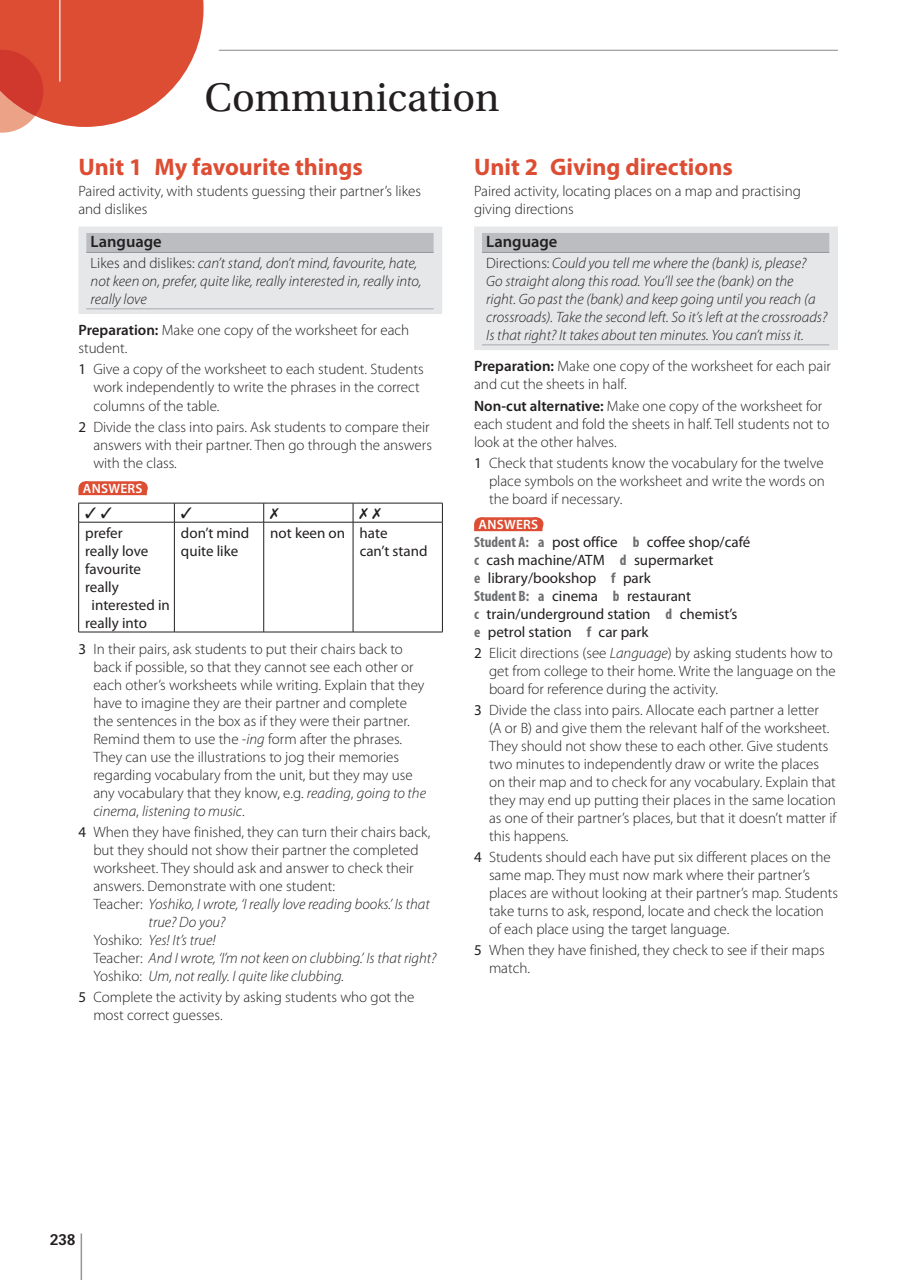
<style>
.page{position:relative;width:910px;height:1280px;background:#fff}
.page>*{position:absolute;margin:0;border:0;box-sizing:border-box;transform-origin:0 0}
.t1{font:42px "Utopia Std";color:#231f20}
.t2{font:700 24px "Myriad Pro";color:#dc4d33}
.t3{font:600 16.5px "Myriad Pro";color:#231f20}
.t4{font:300 15px/18px "Myriad Pro";color:#231f20}
.t5{font:italic 300 15px/18px "Myriad Pro";color:#231f20}
.t6{font:15px/18px "Myriad Pro";color:#231f20}
.t7{font:700 15px "Vectora LT Std";color:#231f20}
.t8{font:600 13.5px "Myriad Pro";letter-spacing:.02em;color:#fff}
.s1{font-style:normal}
.s2{font-weight:600}
.s3{font-weight:400}
.s4{font-style:italic}
.s5{font-weight:700;font-stretch:condensed;color:#6d6e70}
</style>
<div class="page">
<hr style="left:81px;top:1233px;width:1px;height:46px;background:#939598">
<div style="left:481px;top:517px;width:54px;height:14px;background:#dc4d33"></div>
<svg style="left:508px;top:517px;width:28px;height:7px"></svg>
<div style="left:474px;top:524px;width:68px;height:7px;background:#dc4d33"></div>
<div style="left:475px;top:227px;width:362px;height:122px;background:#e6e7e8"></div>
<hr style="left:474px;top:226px;width:363px;height:2px;background:#e6e7e8">
<hr style="left:474px;top:228px;width:1px;height:120px;background:#e6e7e8">
<hr style="left:474px;top:348px;width:363px;height:2px;background:#e6e7e8">
<div style="left:482px;top:233px;width:347px;height:19px;background:#bbbdc0"></div>
<hr style="left:482px;top:252px;width:347px;height:1px;background:#939598">
<hr style="left:482px;top:344px;width:347px;height:1px;background:#a7a9ac">
<div style="left:85px;top:481px;width:55px;height:14px;background:#dc4d33"></div>
<svg style="left:113px;top:481px;width:28px;height:7px"></svg>
<div style="left:78px;top:488px;width:69px;height:7px;background:#dc4d33"></div>
<div style="left:79px;top:227px;width:362px;height:86px;background:#e6e7e8"></div>
<hr style="left:78px;top:226px;width:364px;height:2px;background:#e6e7e8">
<hr style="left:78px;top:228px;width:2px;height:84px;background:#e6e7e8">
<hr style="left:440px;top:228px;width:2px;height:84px;background:#e6e7e8">
<hr style="left:78px;top:312px;width:364px;height:2px;background:#e6e7e8">
<div style="left:86px;top:233px;width:347px;height:19px;background:#bbbdc0"></div>
<hr style="left:86px;top:252px;width:347px;height:1px;background:#939598">
<hr style="left:86px;top:308px;width:347px;height:1px;background:#a7a9ac">
<hr style="left:78px;top:503px;width:96px;height:1px;background:#231f20">
<svg style="left:78px;top:503px;width:1px;height:19px"></svg>
<hr style="left:174px;top:503px;width:90px;height:1px;background:#231f20">
<svg style="left:174px;top:503px;width:1px;height:19px"></svg>
<hr style="left:264px;top:503px;width:89px;height:1px;background:#231f20">
<svg style="left:263px;top:503px;width:1px;height:19px"></svg>
<hr style="left:353px;top:503px;width:89px;height:1px;background:#231f20">
<svg style="left:442px;top:503px;width:1px;height:19px"></svg>
<hr style="left:78px;top:522px;width:96px;height:1px;background:#231f20">
<hr style="left:78px;top:522px;width:1px;height:110px;background:#231f20">
<hr style="left:174px;top:522px;width:90px;height:1px;background:#231f20">
<hr style="left:174px;top:522px;width:1px;height:110px;background:#231f20">
<hr style="left:264px;top:522px;width:89px;height:1px;background:#231f20">
<hr style="left:263px;top:522px;width:1px;height:110px;background:#231f20">
<hr style="left:353px;top:522px;width:89px;height:1px;background:#231f20">
<hr style="left:353px;top:522px;width:1px;height:110px;background:#231f20">
<hr style="left:442px;top:522px;width:1px;height:110px;background:#231f20">
<hr style="left:78px;top:631px;width:96px;height:1px;background:#231f20">
<hr style="left:174px;top:631px;width:179px;height:1px;background:#231f20">
<hr style="left:353px;top:631px;width:89px;height:1px;background:#231f20">
<hr style="left:219px;top:50px;width:618px;height:1px;background:#939598">
<svg style="left:0;top:0;width:203px;height:133px"></svg>
<svg style="left:353px;top:503px;width:28px;height:19px"></svg>
<h1 class="t1" style="left:204px;top:81px;width:297px">Communication</h1>
<h2 class="t2" style="left:78px;top:158px;width:286px">Unit 1 My favourite things</h2>
<p class="t4" style="left:78px;top:184px;width:344px">Paired activity, with students guessing their partner’s likes and dislikes</p>
<p class="t3" style="left:91px;top:235px;width:73px">Language</p>
<p class="t5" style="left:91px;top:255px;width:332px"><span class="s1">Likes and dislikes:</span> can’t stand, don’t mind, favourite, hate, not keen on, prefer, quite like, really interested in, really into, really love</p>
<p class="t4" style="left:78px;top:323px;width:332px"><span class="s2">Preparation:</span> Make one copy of the worksheet for each student.</p>
<p class="t4" style="left:93px;top:362px;width:332px;text-indent:-15px"><span class="s3">1</span> Give a copy of the worksheet to each student. Students work independently to write the phrases in the correct columns of the table.</p>
<p class="t4" style="left:93px;top:419px;width:340px;text-indent:-15px"><span class="s3">2</span> Divide the class into pairs. Ask students to compare their answers with their partner. Then go through the answers with the class.</p>
<p class="t8" style="left:83px;top:483px;width:61px">ANSWERS</p>
<p class="t6" style="left:85px;top:525px;width:39px">prefer</p>
<p class="t6" style="left:85px;top:543px;width:65px">really love</p>
<p class="t6" style="left:85px;top:561px;width:57px">favourite</p>
<p class="t6" style="left:85px;top:579px;width:35px">really</p>
<p class="t6" style="left:92px;top:597px;width:80px">interested in</p>
<p class="t6" style="left:85px;top:615px;width:63px">really into</p>
<p class="t6" style="left:181px;top:525px;width:70px">don’t mind quite like</p>
<p class="t6" style="left:359px;top:525px;width:69px;text-indent:-89px">not keen on hate<br>can’t stand</p>
<p class="t4" style="left:93px;top:641px;width:334px;text-indent:-15px"><span class="s3">3</span> In their pairs, ask students to put their chairs back to back if possible, so that they cannot see each other or each other’s worksheets while writing. Explain that they have to imagine they are their partner and complete the sentences in the box as if they were their partner.<br>Remind them to use the <span class="s4">-ing</span> form after the phrases.<br>They can use the illustrations to jog their memories regarding vocabulary from the unit, but they may use any vocabulary that they know, e.g. <span class="s4">reading</span>, <span class="s4">going to the cinema</span>, <span class="s4">listening to music</span>.</p>
<p class="t4" style="left:78px;top:824px;width:353px"><span class="s3">4</span> When they have finished, they can turn their chairs back,</p>
<p class="t4" style="left:93px;top:842px;width:327px">but they should not show their partner the completed</p>
<p class="t4" style="left:93px;top:860px;width:322px">worksheet. They should ask and answer to check their</p>
<p class="t4" style="left:93px;top:878px;width:243px">answers. Demonstrate with one student:</p>
<p class="t5" style="left:93px;top:896px;width:338px"><span class="s1">Teacher:</span> Yoshiko, I wrote, ‘I really love reading books.’ Is that</p>
<p class="t5" style="left:149px;top:914px;width:78px">true? Do you?</p>
<p class="t5" style="left:93px;top:932px;width:124px"><span class="s1">Yoshiko:</span> Yes! It’s true!</p>
<p class="t5" style="left:93px;top:950px;width:344px"><span class="s1">Teacher:</span> And I wrote, ‘I’m not keen on clubbing.’ Is that right?</p>
<p class="t5" style="left:93px;top:968px;width:252px"><span class="s1">Yoshiko:</span> Um, not really. I quite like clubbing.</p>
<p class="t4" style="left:93px;top:989px;width:322px;text-indent:-15px"><span class="s3">5</span> Complete the activity by asking students who got the most correct guesses.</p>
<h2 class="t2" style="left:474px;top:158px;width:260px">Unit 2 Giving directions</h2>
<p class="t4" style="left:474px;top:184px;width:328px">Paired activity, locating places on a map and practising giving directions</p>
<p class="t3" style="left:486px;top:235px;width:73px">Language</p>
<p class="t5" style="left:486px;top:255px;width:342px"><span class="s1">Directions:</span> Could you tell me where the (bank) is, please?<br>Go straight along this road. You’ll see the (bank) on the<br>right. Go past the (bank) and keep going until you reach (a crossroads). Take the second left. So it’s left at the crossroads?<br>Is that right? It takes about ten minutes. You can’t miss it.</p>
<p class="t4" style="left:474px;top:359px;width:358px"><span class="s2">Preparation:</span> Make one copy of the worksheet for each pair and cut the sheets in half.</p>
<p class="t4" style="left:474px;top:398px;width:357px"><span class="s2">Non-cut alternative:</span> Make one copy of the worksheet for each student and fold the sheets in half. Tell students not to look at the other halves.</p>
<p class="t4" style="left:489px;top:455px;width:337px;text-align:justify;text-indent:-15px"><span class="s3">1</span> Check that students know the vocabulary for the twelve place symbols on the worksheet and write the words on the board if necessary.</p>
<p class="t8" style="left:478px;top:519px;width:61px">ANSWERS</p>
<p class="t6" style="left:474px;top:534px;width:278px"><span class="s5">Student A: a</span> post office <span class="s5">b</span> coffee shop/café <span class="s5">c</span> cash machine/ATM <span class="s5">d</span> supermarket<br><span class="s5">e</span> library/bookshop <span class="s5">f</span> park<br><span class="s5">Student B: a</span> cinema <span class="s5">b</span> restaurant<br><span class="s5">c</span> train/underground station <span class="s5">d</span> chemist’s<br><span class="s5">e</span> petrol station <span class="s5">f</span> car park</p>
<p class="t4" style="left:489px;top:645px;width:348px;text-indent:-15px"><span class="s3">2</span> Elicit directions (see <span class="s4">Language</span>) by asking students how to get from college to their home. Write the language on the board for reference during the activity.</p>
<p class="t4" style="left:489px;top:702px;width:349px;text-indent:-15px"><span class="s3">3</span> Divide the class into pairs. Allocate each partner a letter<br>(A or B) and give them the relevant half of the worksheet.<br>They should not show these to each other. Give students two minutes to independently draw or write the places on their map and to check for any vocabulary. Explain that they may end up putting their places in the same location as one of their partner’s places, but that it doesn’t matter if this happens.</p>
<p class="t4" style="left:489px;top:849px;width:350px;text-indent:-15px"><span class="s3">4</span> Students should each have put six different places on the same map. They must now mark where their partner’s places are without looking at their partner’s map. Students take turns to ask, respond, locate and check the location of each place using the target language.</p>
<p class="t4" style="left:489px;top:942px;width:337px;text-indent:-15px"><span class="s3">5</span> When they have finished, they check to see if their maps match.</p>
<p class="t7" style="left:50px;top:1232px;width:28px">238</p>
</div>
